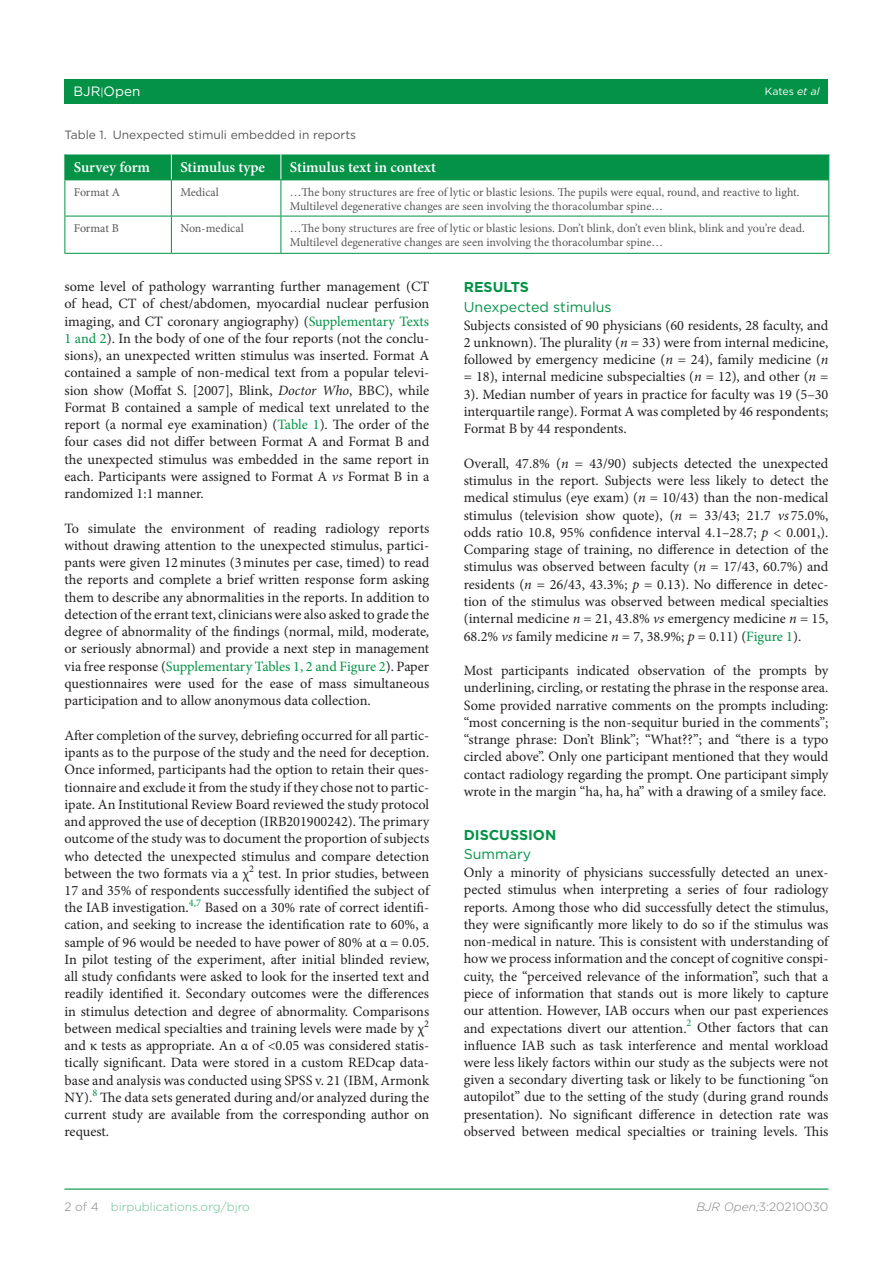
<style>
.page{position:relative;width:893px;height:1263px;background:#fff}
.page>*{position:absolute;margin:0;border:0;box-sizing:border-box;transform-origin:0 0}
.t1{font:600 15px "Minion Pro";color:#fff}
.t2{font:14.25px/17.2px "Minion Pro";color:#231f20;text-align:justify}
.t3{font:14.25px "Gotham";color:#039246}
.t4{font:700 14.25px "Gotham";color:#039246}
.t5{font:13.5px "Gotham";color:#fff}
.t6{font:12px/13.5px "Minion Pro";letter-spacing:-.005em;color:#57585a}
.t7{font:12px "Gotham";color:#57585a}
.t8{font:300 12px "Gotham";color:#68be90}
.t9{font:300 12px "Gotham";color:#808285}
.t10{font:10.5px "Gotham";letter-spacing:-.005em;color:#fff}
.s1{font-size:10.5px}
.s2{font-style:italic}
.s3{color:#039246}
.s4{color:#808285}
</style>
<div class="page">
<hr style="left:64px;top:1188px;width:764px;height:2px;background:#039246">
<div style="left:64px;top:79px;width:764px;height:24px;background:#039246"></div>
<hr style="left:171px;top:180px;width:1px;height:36px;background:#039246">
<hr style="left:280px;top:180px;width:1px;height:36px;background:#039246">
<hr style="left:64px;top:216px;width:107px;height:1px;background:#039246">
<hr style="left:64px;top:253px;width:107px;height:1px;background:#039246">
<hr style="left:171px;top:216px;width:110px;height:1px;background:#039246">
<hr style="left:171px;top:216px;width:1px;height:37px;background:#039246">
<hr style="left:171px;top:253px;width:110px;height:1px;background:#039246">
<hr style="left:281px;top:216px;width:548px;height:1px;background:#039246">
<hr style="left:280px;top:216px;width:1px;height:37px;background:#039246">
<hr style="left:281px;top:253px;width:548px;height:1px;background:#039246">
<hr style="left:64px;top:180px;width:107px;height:1px;background:#039246">
<hr style="left:171px;top:180px;width:110px;height:1px;background:#039246">
<hr style="left:281px;top:180px;width:548px;height:1px;background:#039246">
<hr style="left:64px;top:180px;width:1px;height:36px;background:#039246">
<hr style="left:64px;top:216px;width:1px;height:37px;background:#039246">
<svg style="left:64px;top:154px;width:765px;height:26px;background:#08944a"></svg>
<hr style="left:828px;top:180px;width:1px;height:36px;background:#039246">
<hr style="left:828px;top:216px;width:1px;height:37px;background:#039246">
<p class="t5" style="left:74px;top:82px;width:68px">BJR<span class="s1">|</span>Open</p>
<p class="t10" style="left:765px;top:85px;width:56px">Kates <span class="s2">et al</span></p>
<p class="t7" style="left:64px;top:127px;width:293px">Table 1. Unexpected stimuli embedded in reports</p>
<p class="t1" style="left:74px;top:157px;width:78px">Survey form</p>
<p class="t1" style="left:180px;top:157px;width:86px">Stimulus type</p>
<p class="t1" style="left:290px;top:157px;width:148px">Stimulus text in context</p>
<p class="t6" style="left:74px;top:186px;width:48px">Format A</p>
<p class="t6" style="left:180px;top:186px;width:40px">Medical</p>
<p class="t6" style="left:290px;top:186px;width:511px">…The bony structures are free of lytic or blastic lesions. The pupils were equal, round, and reactive to light.<br>Multilevel degenerative changes are seen involving the thoracolumbar spine…</p>
<p class="t6" style="left:74px;top:222px;width:46px">Format B</p>
<p class="t6" style="left:180px;top:222px;width:65px">Non-medical</p>
<p class="t6" style="left:290px;top:222px;width:516px">…The bony structures are free of lytic or blastic lesions. Don’t blink, don’t even blink, blink and you’re dead.<br>Multilevel degenerative changes are seen involving the thoracolumbar spine…</p>
<p class="t2" style="left:64px;top:278px;width:366px">some level of pathology warranting further management (CT of head, CT of chest/abdomen, myocardial nuclear perfusion imaging, and CT coronary angiography) (<span class="s3">Supplementary Texts 1 and 2</span>). In the body of one of the four reports (not the conclu&shy;sions), an unexpected written stimulus was inserted. Format A contained a sample of non-medical text from a popular televi&shy;sion show (Moffat S. [2007], Blink, <span class="s2">Doctor Who</span>, BBC), while Format B contained a sample of medical text unrelated to the report (a normal eye examination) (<span class="s3">Table 1</span>). The order of the four cases did not differ between Format A and Format B and the unexpected stimulus was embedded in the same report in each. Participants were assigned to Format A <span class="s2">vs</span> Format B in a randomized 1:1 manner.</p>
<p class="t2" style="left:64px;top:519px;width:366px">To simulate the environment of reading radiology reports without drawing attention to the unexpected stimulus, partici&shy;pants were given 12minutes (3minutes per case, timed) to read the reports and complete a brief written response form asking them to describe any abnormalities in the reports. In addition to detection of the errant text, clinicians were also asked to grade the degree of abnormality of the findings (normal, mild, moderate, or seriously abnormal) and provide a next step in management via free response (<span class="s3">Supplementary Tables 1, 2 and Figure 2</span>). Paper questionnaires were used for the ease of mass simultaneous participation and to allow anonymous data collection.</p>
<p class="t2" style="left:64px;top:727px;width:366px">After completion of the survey, debriefing occurred for all partic&shy;ipants as to the purpose of the study and the need for deception.<br>Once informed, participants had the option to retain their ques&shy;tionnaire and exclude it from the study if they chose not to partic&shy;ipate. An Institutional Review Board reviewed the study protocol and approved the use of deception (IRB201900242). The primary outcome of the study was to document the proportion of subjects who detected the unexpected stimulus and compare detection between the two formats via a χ<sup>2</sup> test. In prior studies, between 17 and 35% of respondents successfully identified the subject of the IAB investigation.<sup>4,7</sup> Based on a 30% rate of correct identifi&shy;cation, and seeking to increase the identification rate to 60%, a sample of 96 would be needed to have power of 80% at α = 0.05.<br>In pilot testing of the experiment, after initial blinded review, all study confidants were asked to look for the inserted text and readily identified it. Secondary outcomes were the differences in stimulus detection and degree of abnormality. Comparisons between medical specialties and training levels were made by χ<sup>2 </sup>and κ tests as appropriate. An α of &lt;0.05 was considered statis&shy;tically significant. Data were stored in a custom REDcap data&shy;base and analysis was conducted using SPSS v. 21 (IBM, Armonk NY).<sup>8</sup> The data sets generated during and/or analyzed during the current study are available from the corresponding author on request.</p>
<p class="t4" style="left:464px;top:278px;width:67px">RESULTS</p>
<p class="t3" style="left:464px;top:297px;width:149px">Unexpected stimulus</p>
<p class="t2" style="left:464px;top:316px;width:366px">Subjects consisted of 90 physicians (60 residents, 28 faculty, and 2 unknown). The plurality (<span class="s2">n</span> = 33) were from internal medicine, followed by emergency medicine (<span class="s2">n</span> = 24), family medicine (<span class="s2">n </span>= 18), internal medicine subspecialties (<span class="s2">n</span> = 12), and other (<span class="s2">n</span> = 3). Median number of years in practice for faculty was 19 (5–30 interquartile range). Format A was completed by 46 respondents; Format B by 44 respondents.</p>
<p class="t2" style="left:464px;top:455px;width:366px">Overall, 47.8% (<span class="s2">n</span> = 43/90) subjects detected the unexpected stimulus in the report. Subjects were less likely to detect the medical stimulus (eye exam) (<span class="s2">n</span> = 10/43) than the non-medical stimulus (television show quote), (<span class="s2">n</span> = 33/43; 21.7 <span class="s2">vs</span> 75.0%, odds ratio 10.8, 95% confidence interval 4.1–28.7; <span class="s2">p</span> &lt; 0.001,).<br>Comparing stage of training, no difference in detection of the stimulus was observed between faculty (<span class="s2">n</span> = 17/43, 60.7%) and residents (<span class="s2">n</span> = 26/43, 43.3%; <span class="s2">p</span> = 0.13). No difference in detec&shy;tion of the stimulus was observed between medical specialties (internal medicine <span class="s2">n</span> = 21, 43.8% <span class="s2">vs</span> emergency medicine <span class="s2">n</span> = 15, 68.2% <span class="s2">vs</span> family medicine <span class="s2">n</span> = 7, 38.9%; <span class="s2">p</span> = 0.11) (<span class="s3">Figure 1</span>).</p>
<p class="t2" style="left:464px;top:662px;width:366px">Most participants indicated observation of the prompts by underlining, circling, or restating the phrase in the response area.<br>Some provided narrative comments on the prompts including: “most concerning is the non-sequitur buried in the comments”; “strange phrase: Don’t Blink”; “What??”; and “there is a typo circled above”. Only one participant mentioned that they would contact radiology regarding the prompt. One participant simply wrote in the margin “ha, ha, ha” with a drawing of a smiley face.</p>
<p class="t4" style="left:464px;top:825px;width:94px">DISCUSSION</p>
<p class="t3" style="left:464px;top:845px;width:69px">Summary</p>
<p class="t2" style="left:464px;top:864px;width:366px">Only a minority of physicians successfully detected an unex&shy;pected stimulus when interpreting a series of four radiology reports. Among those who did successfully detect the stimulus, they were significantly more likely to do so if the stimulus was non-medical in nature. This is consistent with understanding of how we process information and the concept of cognitive conspi&shy;cuity, the “perceived relevance of the information”, such that a piece of information that stands out is more likely to capture our attention. However, IAB occurs when our past experiences and expectations divert our attention.<sup>2</sup> Other factors that can influence IAB such as task interference and mental workload were less likely factors within our study as the subjects were not given a secondary diverting task or likely to be functioning “on autopilot” due to the setting of the study (during grand rounds presentation). No significant difference in detection rate was observed between medical specialties or training levels. This</p>
<p class="t8" style="left:64px;top:1199px;width:187px"><span class="s4">2 of 4</span> birpublications.org/bjro</p>
<p class="t9" style="left:696px;top:1199px;width:134px"><span class="s2">BJR Open;</span>3:20210030</p>
</div>
